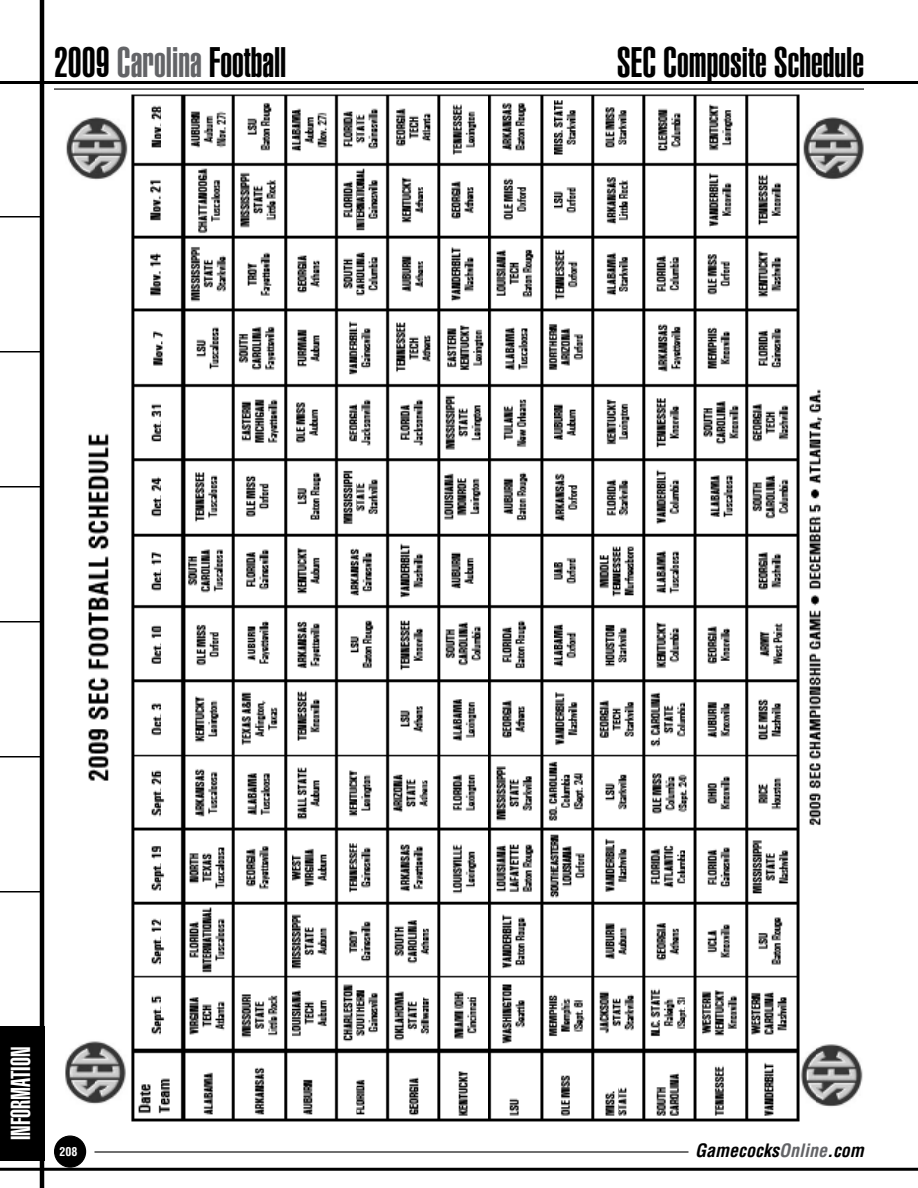
<style>
.page{position:relative;width:918px;height:1188px;background:#fff}
.page>*{position:absolute;margin:0;border:0;box-sizing:border-box;transform-origin:0 0}
.t1{font:900 extra-condensed 42px "Helvetica";color:#000}
.t2{font:900 extra-condensed 27px "Helvetica";color:#fff}
.t3{font:italic 700 condensed 18px "Helvetica";color:#000}
.t4{font:700 condensed 12px "Helvetica";color:#fff}
.s1{color:#636467}
</style>
<div class="page">
<hr style="left:0;top:81px;width:918px;height:3px;background:#000">
<hr style="left:40px;top:0;width:4px;height:1188px;background:#000">
<hr style="left:0;top:1168px;width:918px;height:3px;background:#000">
<hr style="left:0;top:216px;width:42px;height:2px;background:#000">
<hr style="left:0;top:486px;width:42px;height:2px;background:#000">
<hr style="left:0;top:351px;width:42px;height:1px;background:#000">
<hr style="left:0;top:621px;width:42px;height:1px;background:#000">
<hr style="left:0;top:756px;width:42px;height:2px;background:#000">
<hr style="left:0;top:891px;width:42px;height:1px;background:#000">
<div style="left:55px;top:1136px;width:31px;height:31px;background:#000;border-radius:50%"></div>
<div style="left:54px;top:1135px;width:32px;height:33px;border:1px solid #000;border-radius:50%"></div>
<hr style="left:54px;top:88px;width:810px;height:2px;background:#000">
<div style="left:0;top:1026px;width:44px;height:135px;background:#000"></div>
<hr style="left:94px;top:1151px;width:594px;height:2px;background:#000">
<img style="left:65px;top:95px;width:799px;height:1027px">
<p class="t1" style="left:54px;top:38px;width:234px">2009 <span class="s1">Carolina</span> Football</p>
<p class="t1" style="left:617px;top:38px;width:249px">SEC Composite Schedule</p>
<p class="t2" style="left:5px;top:1140px;width:95px;rotate:-90deg">information</p>
<p class="t4" style="left:60px;top:1144px;width:19px">208</p>
<p class="t3" style="left:695px;top:1139px;width:170px">Gamecocks<span class="s1">Online</span>.com</p>
</div>
